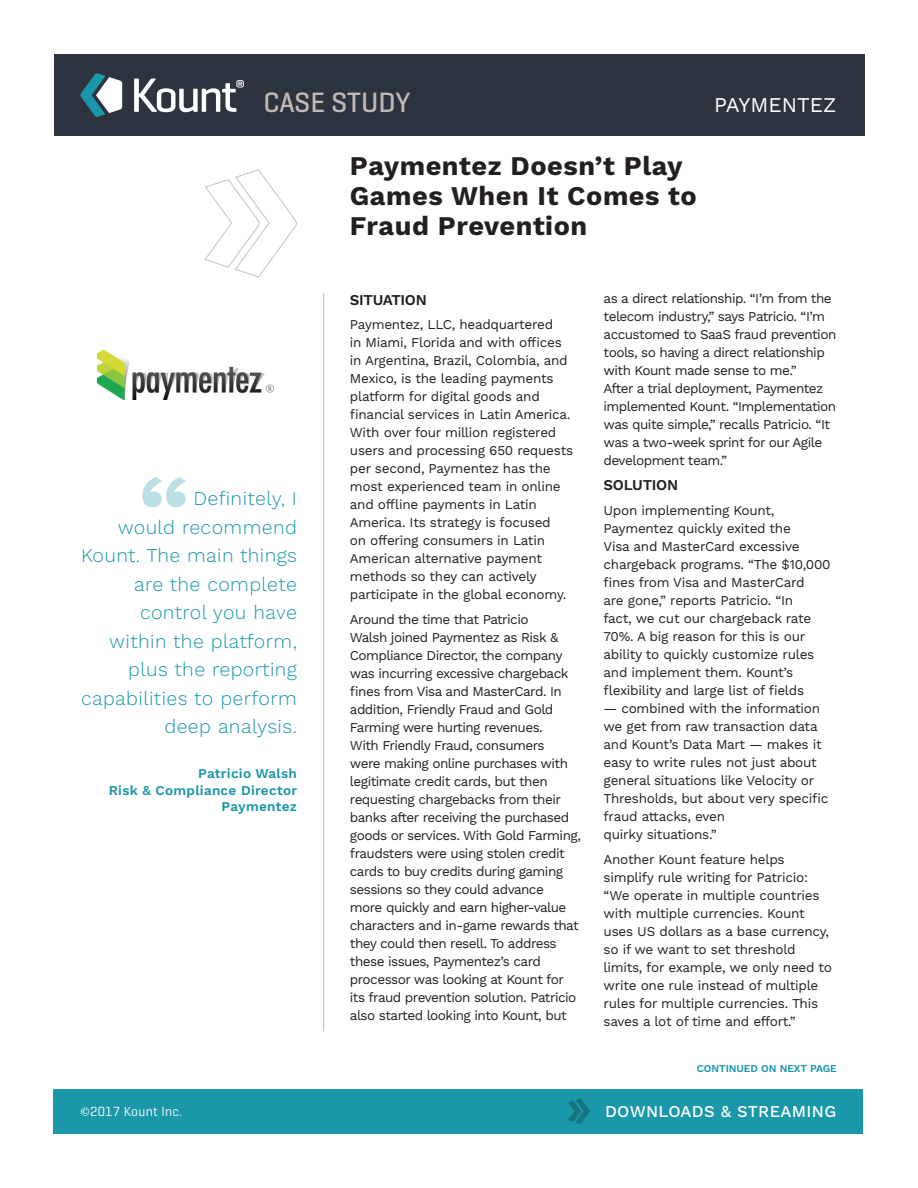
<style>
.page{position:relative;width:918px;height:1188px;background:#fff}
.page>*{position:absolute;margin:0;border:0;box-sizing:border-box;transform-origin:0 0}
.t1{font:500 28.5px "Geogrotesque";color:#c1b9b5}
.t2{font:700 27px/30px "Work Sans";letter-spacing:.02em;color:#231f20}
.t3{font:21px "Work Sans";color:#fff}
.t4{font:300 19.5px/28.5px "Work Sans";letter-spacing:.02em;color:#1996aa;text-align:right}
.t5{font:500 16.5px "Work Sans";letter-spacing:.02em;color:#fff}
.t6{font:600 15px "Work Sans";letter-spacing:-.02em;color:#231f20}
.t7{font:13.5px/18px "Work Sans";letter-spacing:-.035em;color:#231f20}
.t8{font:600 13.5px/16.5px "Work Sans";letter-spacing:.02em;color:#1996aa;text-align:right}
.t9{font:13.5px "Geogrotesque";letter-spacing:.02em;color:#fff}
.t10{font:600 10.5px "Work Sans";letter-spacing:-.01em;color:#1996aa}
.s1{font-family:"Minion Pro"}
</style>
<div class="page">
<div style="left:53px;top:1089px;width:810px;height:45px;background:#1b97aa"></div>
<div style="left:54px;top:54px;width:811px;height:82px;background:#2d333f"></div>
<svg style="left:80px;top:73px;width:42px;height:44px"></svg>
<svg style="left:134px;top:79px;width:110px;height:33px"></svg>
<svg style="left:568px;top:1098px;width:22px;height:26px"></svg>
<svg style="left:204px;top:169px;width:93px;height:109px"></svg>
<hr style="left:323px;top:293px;width:1px;height:738px;background:#c1b9b5">
<img style="left:97px;top:349px;width:176px;height:51px">
<svg style="left:142px;top:477px;width:44px;height:30px"></svg>
<h1 class="t1" style="left:264px;top:85px;width:148px">CASE STUDY</h1>
<h2 class="t2" style="left:350px;top:153px;width:348px">Paymentez Doesn’t Play<br>Games When It Comes to<br>Fraud Prevention</h2>
<h3 class="t3" style="left:714px;top:92px;width:124px">PAYMENTEZ</h3>
<h3 class="t4" style="left:81px;top:485px;width:218px">Definitely, I<br>would recommend<br>Kount. The main things are the complete control you have within the platform, plus the reporting capabilities to perform deep analysis.</h3>
<p class="t8" style="left:109px;top:766px;width:190px">Patricio Walsh<br>Risk &amp; Compliance Director<br>Paymentez</p>
<p class="t6" style="left:350px;top:291px;width:78px">SITUATION</p>
<p class="t7" style="left:350px;top:316px;width:225px">Paymentez, LLC, headquartered<br>in Miami, Florida and with offices in Argentina, Brazil, Colombia, and<br>Mexico, is the leading payments platform for digital goods and financial services in Latin America.<br>With over four million registered users and processing 650 requests per second, Paymentez has the most experienced team in online and offline payments in Latin<br>America. Its strategy is focused<br>on offering consumers in Latin<br>American alternative payment methods so they can actively participate in the global economy.</p>
<p class="t7" style="left:350px;top:611px;width:233px">Around the time that Patricio<br>Walsh joined Paymentez as Risk &amp; Compliance Director, the company was incurring excessive chargeback fines from Visa and MasterCard. In addition, Friendly Fraud and Gold Farming were hurting revenues.<br>With Friendly Fraud, consumers<br>were making online purchases with legitimate credit cards, but then requesting chargebacks from their banks after receiving the purchased goods or services. With Gold Farming, fraudsters were using stolen credit cards to buy credits during gaming sessions so they could advance<br>more quickly and earn higher-value characters and in-game rewards that they could then resell. To address these issues, Paymentez’s card processor was looking at Kount for its fraud prevention solution. Patricio also started looking into Kount, but</p>
<p class="t7" style="left:604px;top:290px;width:234px">as a direct relationship. “I’m from the telecom industry,” says Patricio. “I’m accustomed to SaaS fraud prevention tools, so having a direct relationship with Kount made sense to me.”<br>After a trial deployment, Paymentez implemented Kount. “Implementation was quite simple,” recalls Patricio. “It was a two-week sprint for our Agile development team.”</p>
<p class="t6" style="left:604px;top:476px;width:76px">SOLUTION</p>
<p class="t7" style="left:604px;top:502px;width:228px">Upon implementing Kount,<br>Paymentez quickly exited the<br>Visa and MasterCard excessive chargeback programs. “The $10,000 fines from Visa and MasterCard<br>are gone,” reports Patricio. “In<br>fact, we cut our chargeback rate<br>70%. A big reason for this is our ability to quickly customize rules and implement them. Kount’s flexibility and large list of fields</p>
<p class="t7" style="left:604px;top:700px;width:226px">— combined with the information we get from raw transaction data and Kount’s Data Mart — makes it easy to write rules not just about general situations like Velocity or<br>Thresholds, but about very specific fraud attacks, even<br>quirky situations.”</p>
<p class="t7" style="left:604px;top:851px;width:230px">Another Kount feature helps simplify rule writing for Patricio: “We operate in multiple countries with multiple currencies. Kount uses US dollars as a base currency, so if we want to set threshold limits, for example, we only need to write one rule instead of multiple rules for multiple currencies. This saves a lot of time and effort.”</p>
<p class="t10" style="left:697px;top:1062px;width:142px">CONTINUED ON NEXT PAGE</p>
<p class="t9" style="left:80px;top:1102px;width:103px"><span class="s1">©</span>2017 Kount Inc.</p>
<p class="t5" style="left:605px;top:1101px;width:233px">DOWNLOADS &amp; STREAMING</p>
</div>
